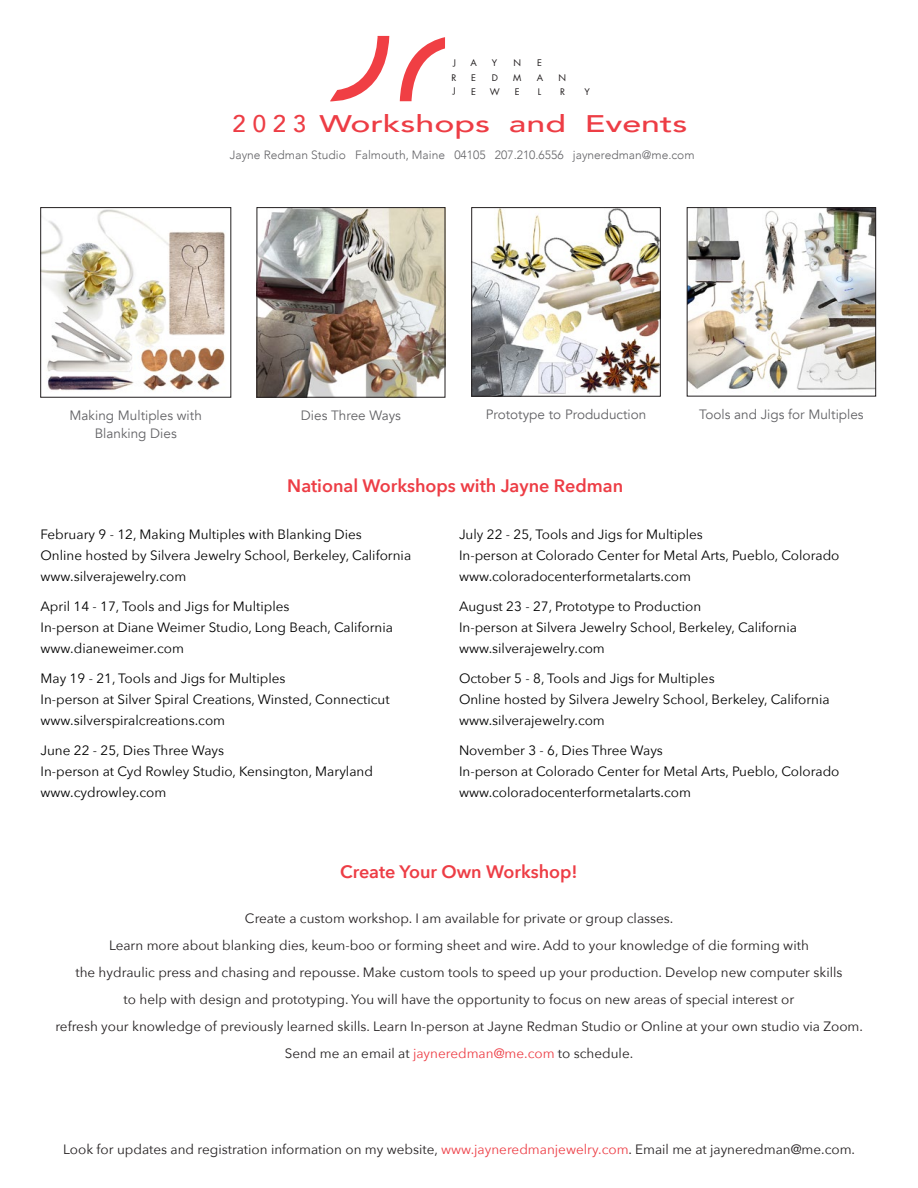
<style>
.page{position:relative;width:918px;height:1188px;background:#fff}
.page>*{position:absolute;margin:0;border:0;box-sizing:border-box;transform-origin:0 0}
.t1{font:500 24px "Avenir";color:#ed3d45}
.t2{font:600 18px "Avenir Next";color:#ed3d45}
.t3{font:13.5px "Avenir Next";color:#000}
.t4{font:13.5px/27px "Avenir Next";color:#231f20;text-align:center}
.t5{font:13.5px "Avenir";color:#636366}
.t6{font:300 12px "Avenir";color:#636366}
.t7{font:11.25px "Futura Std";color:#231f20}
.t8{font:8.85px "Futura Std";color:#231f20}
.s1{color:#ed3d45}
</style>
<div class="page">
<svg style="left:330px;top:36px;width:59px;height:65px"></svg>
<svg style="left:400px;top:37px;width:45px;height:64px"></svg>
<img style="left:474px;top:209px;width:185px;height:185px">
<div style="left:472px;top:207px;width:189px;height:189px;border:1px solid #231f20"></div>
<img style="left:689px;top:209px;width:185px;height:181px">
<div style="left:687px;top:207px;width:189px;height:189px;border:1px solid #231f20"></div>
<img style="left:42px;top:209px;width:183px;height:183px">
<div style="left:40px;top:207px;width:191px;height:190px;border:1px solid #231f20"></div>
<img style="left:259px;top:209px;width:184px;height:186px">
<div style="left:257px;top:207px;width:188px;height:190px;border:1px solid #231f20"></div>
<p class="t8" style="left:453px;top:57px;width:4px">J</p>
<p class="t8" style="left:470px;top:57px;width:8px">A</p>
<p class="t8" style="left:492px;top:57px;width:7px">Y</p>
<p class="t8" style="left:513px;top:57px;width:9px">N</p>
<p class="t8" style="left:537px;top:57px;width:6px">E</p>
<p class="t8" style="left:451px;top:72px;width:6px">R</p>
<p class="t8" style="left:471px;top:72px;width:6px">E</p>
<p class="t8" style="left:492px;top:72px;width:8px">D</p>
<p class="t8" style="left:513px;top:72px;width:10px">M</p>
<p class="t8" style="left:537px;top:72px;width:8px">A</p>
<p class="t8" style="left:559px;top:72px;width:9px">N</p>
<p class="t8" style="left:453px;top:85px;width:4px">J</p>
<p class="t8" style="left:471px;top:86px;width:6px">E</p>
<p class="t8" style="left:490px;top:86px;width:11px">W</p>
<p class="t8" style="left:515px;top:86px;width:6px">E</p>
<p class="t8" style="left:538px;top:86px;width:5px">L</p>
<p class="t8" style="left:560px;top:86px;width:6px">R</p>
<p class="t8" style="left:584px;top:86px;width:7px">Y</p>
<p class="t7" style="left:534px;top:64px;width:12px">M</p>
<p class="t7" style="left:564px;top:64px;width:10px">A</p>
<p class="t7" style="left:504px;top:83px;width:14px">W</p>
<p class="t7" style="left:536px;top:83px;width:8px">E</p>
<p class="t1" style="left:233px;top:103px;width:456px">2 0 2 3 Workshops and Events</p>
<p class="t6" style="left:230px;top:148px;width:466px">Jayne Redman Studio Falmouth, Maine 04105 207.210.6556 jayneredman@me.com</p>
<p class="t5" style="left:70px;top:407px;width:134px">Making Multiples with</p>
<p class="t5" style="left:486px;top:406px;width:162px">Prototype to Produduction</p>
<p class="t5" style="left:699px;top:407px;width:166px">Tools and Jigs for Multiples</p>
<p class="t5" style="left:95px;top:425px;width:84px">Blanking Dies</p>
<p class="t5" style="left:301px;top:407px;width:102px">Dies Three Ways</p>
<p class="t2" style="left:287px;top:471px;width:337px">National Workshops with Jayne Redman</p>
<p class="t3" style="left:40px;top:523px;width:323px">February 9 - 12, Making Multiples with Blanking Dies</p>
<p class="t3" style="left:40px;top:544px;width:372px">Online hosted by Silvera Jewelry School, Berkeley, California</p>
<p class="t3" style="left:40px;top:565px;width:147px">www.silverajewelry.com</p>
<p class="t3" style="left:40px;top:595px;width:251px">April 14 - 17, Tools and Jigs for Multiples</p>
<p class="t3" style="left:40px;top:616px;width:354px">In-person at Diane Weimer Studio, Long Beach, California</p>
<p class="t3" style="left:40px;top:637px;width:145px">www.dianeweimer.com</p>
<p class="t3" style="left:40px;top:667px;width:247px">May 19 - 21, Tools and Jigs for Multiples</p>
<p class="t3" style="left:40px;top:688px;width:351px">In-person at Silver Spiral Creations, Winsted, Connecticut</p>
<p class="t3" style="left:40px;top:709px;width:186px">www.silverspiralcreations.com</p>
<p class="t3" style="left:40px;top:739px;width:185px">June 22 - 25, Dies Three Ways</p>
<p class="t3" style="left:40px;top:760px;width:334px">In-person at Cyd Rowley Studio, Kensington, Maryland</p>
<p class="t3" style="left:40px;top:781px;width:127px">www.cydrowley.com</p>
<p class="t3" style="left:459px;top:523px;width:245px">July 22 - 25, Tools and Jigs for Multiples</p>
<p class="t3" style="left:459px;top:544px;width:382px">In-person at Colorado Center for Metal Arts, Pueblo, Colorado</p>
<p class="t3" style="left:459px;top:565px;width:234px">www.coloradocenterformetalarts.com</p>
<p class="t3" style="left:459px;top:595px;width:244px">August 23 - 27, Prototype to Production</p>
<p class="t3" style="left:459px;top:616px;width:340px">In-person at Silvera Jewelry School, Berkeley, California</p>
<p class="t3" style="left:459px;top:637px;width:147px">www.silverajewelry.com</p>
<p class="t3" style="left:459px;top:667px;width:257px">October 5 - 8, Tools and Jigs for Multiples</p>
<p class="t3" style="left:459px;top:688px;width:372px">Online hosted by Silvera Jewelry School, Berkeley, California</p>
<p class="t3" style="left:459px;top:709px;width:147px">www.silverajewelry.com</p>
<p class="t3" style="left:459px;top:739px;width:205px">November 3 - 6, Dies Three Ways</p>
<p class="t3" style="left:459px;top:760px;width:382px">In-person at Colorado Center for Metal Arts, Pueblo, Colorado</p>
<p class="t3" style="left:459px;top:781px;width:234px">www.coloradocenterformetalarts.com</p>
<p class="t2" style="left:340px;top:856px;width:239px">Create Your Own Workshop!</p>
<p class="t4" style="left:245px;top:904px;width:430px">Create a custom workshop. I am available for private or group classes.</p>
<p class="t4" style="left:109px;top:931px;width:701px">Learn more about blanking dies, keum-boo or forming sheet and wire. Add to your knowledge of die forming with</p>
<p class="t4" style="left:75px;top:958px;width:769px">the hydraulic press and chasing and repousse. Make custom tools to speed up your production. Develop new computer skills</p>
<p class="t4" style="left:124px;top:985px;width:672px">to help with design and prototyping. You will have the opportunity to focus on new areas of special interest or</p>
<p class="t4" style="left:55px;top:1012px;width:809px">refresh your knowledge of previously learned skills. Learn In-person at Jayne Redman Studio or Online at your own studio via Zoom.<br>Send me an email at <span class="s1">jayneredman@me.com</span> to schedule.</p>
<p class="t4" style="left:63px;top:1135px;width:793px">Look for updates and registration information on my website, <span class="s1">www.jayneredmanjewelry.com</span>. Email me at jayneredman@me.com.</p>
</div>
